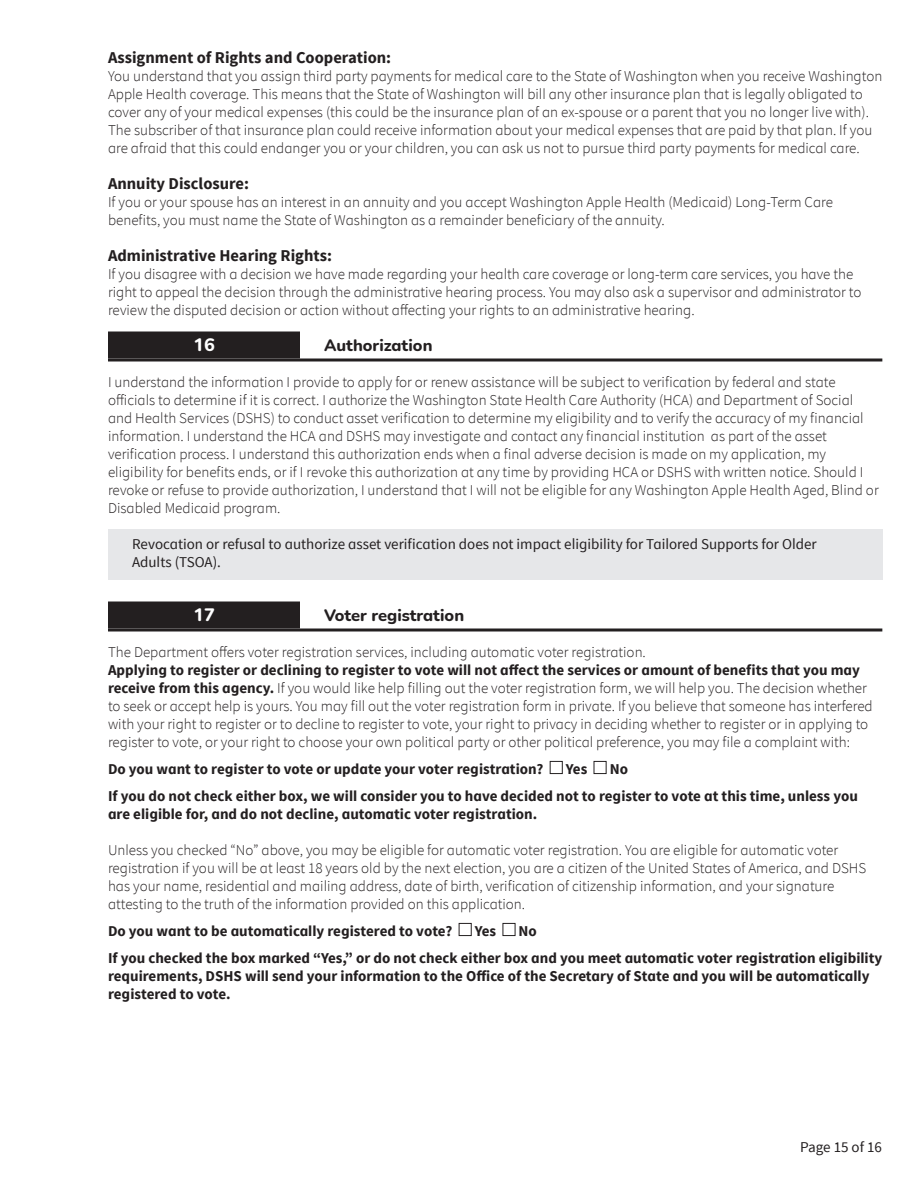
<style>
.page{position:relative;width:918px;height:1188px;background:#fff}
.page>*{position:absolute;margin:0;border:0;box-sizing:border-box;transform-origin:0 0}
.Roman_numerial_headi{font:800 18px "Nunito";color:#fff}
.Section_heading__Hea{font:700 16.5px "Source Sans Pro";color:#231f20}
.Roman_numerial_headi-2{font:800 16.5px "Nunito";color:#231f20}
.Body_1st{font:300 15px/18px "Source Sans Pro";color:#231f20}
.Body_1st-2{font:700 15px/18px "Source Sans Pro";color:#231f20}
.Shaded_Callout_Body{font:15px/18px "Source Sans Pro";color:#231f20}
.s1{font-weight:700}
</style>
<div class="page">
<svg style="left:108px;top:358px;width:774px;height:4px"></svg>
<div style="left:108px;top:332px;width:192px;height:26px;background:#231f20"></div>
<div style="left:108px;top:529px;width:774px;height:51px;background:#e6e7e9"></div>
<svg style="left:108px;top:628px;width:774px;height:4px"></svg>
<div style="left:108px;top:602px;width:192px;height:26px;background:#231f20"></div>
<div style="left:550px;top:761px;width:13px;height:13px;border:1px solid #231f20"></div>
<div style="left:594px;top:761px;width:13px;height:13px;border:1px solid #231f20"></div>
<div style="left:459px;top:923px;width:13px;height:13px;border:1px solid #231f20"></div>
<div style="left:503px;top:923px;width:13px;height:13px;border:1px solid #231f20"></div>
<h3 class="Section_heading__Hea" style="left:108px;top:47px;width:285px">Assignment of Rights and Cooperation:</h3>
<p class="Body_1st" style="left:108px;top:67px;width:776px">You understand that you assign third party payments for medical care to the State of Washington when you receive Washington Apple Health coverage. This means that the State of Washington will bill any other insurance plan that is legally obligated to cover any of your medical expenses (this could be the insurance plan of an ex-spouse or a parent that you no longer live with).<br>The subscriber of that insurance plan could receive information about your medical expenses that are paid by that plan. If you are afraid that this could endanger you or your children, you can ask us not to pursue third party payments for medical care.</p>
<h3 class="Section_heading__Hea" style="left:108px;top:173px;width:143px">Annuity Disclosure:</h3>
<p class="Body_1st" style="left:108px;top:193px;width:727px">If you or your spouse has an interest in an annuity and you accept Washington Apple Health (Medicaid) Long-Term Care benefits, you must name the State of Washington as a remainder beneficiary of the annuity.</p>
<h3 class="Section_heading__Hea" style="left:108px;top:245px;width:226px">Administrative Hearing Rights:</h3>
<p class="Body_1st" style="left:108px;top:265px;width:755px">If you disagree with a decision we have made regarding your health care coverage or long-term care services, you have the right to appeal the decision through the administrative hearing process. You may also ask a supervisor and administrator to review the disputed decision or action without affecting your rights to an administrative hearing.</p>
<p class="Roman_numerial_headi" style="left:193px;top:332px;width:23px">16</p>
<p class="Roman_numerial_headi-2" style="left:324px;top:334px;width:110px">Authorization</p>
<p class="Body_1st" style="left:108px;top:373px;width:772px">I understand the information I provide to apply for or renew assistance will be subject to verification by federal and state officials to determine if it is correct. I authorize the Washington State Health Care Authority (HCA) and Department of Social and Health Services (DSHS) to conduct asset verification to determine my eligibility and to verify the accuracy of my financial information. I understand the HCA and DSHS may investigate and contact any financial institution as part of the asset verification process. I understand this authorization ends when a final adverse decision is made on my application, my eligibility for benefits ends, or if I revoke this authorization at any time by providing HCA or DSHS with written notice. Should I revoke or refuse to provide authorization, I understand that I will not be eligible for any Washington Apple Health Aged, Blind or Disabled Medicaid program.</p>
<p class="Shaded_Callout_Body" style="left:132px;top:535px;width:686px">Revocation or refusal to authorize asset verification does not impact eligibility for Tailored Supports for Older<br>Adults (TSOA).</p>
<p class="Roman_numerial_headi" style="left:193px;top:602px;width:23px">17</p>
<p class="Roman_numerial_headi-2" style="left:324px;top:604px;width:142px">Voter registration</p>
<p class="Body_1st" style="left:108px;top:643px;width:539px">The Department offers voter registration services, including automatic voter registration.</p>
<p class="Body_1st" style="left:108px;top:661px;width:766px"><span class="s1">Applying to register or declining to register to vote will not affect the services or amount of benefits that you may receive from this agency.</span> If you would like help filling out the voter registration form, we will help you. The decision whether to seek or accept help is yours. You may fill out the voter registration form in private. If you believe that someone has interfered with your right to register or to decline to register to vote, your right to privacy in deciding whether to register or in applying to register to vote, or your right to choose your own political party or other political preference, you may file a complaint with:</p>
<p class="Body_1st-2" style="left:108px;top:761px;width:437px">Do you want to register to vote or update your voter registration?</p>
<p class="Body_1st-2" style="left:566px;top:761px;width:23px">Yes</p>
<p class="Body_1st-2" style="left:610px;top:761px;width:20px">No</p>
<p class="Body_1st-2" style="left:108px;top:788px;width:751px">If you do not check either box, we will consider you to have decided not to register to vote at this time, unless you are eligible for, and do not decline, automatic voter registration.</p>
<p class="Body_1st" style="left:108px;top:841px;width:760px">Unless you checked “No” above, you may be eligible for automatic voter registration. You are eligible for automatic voter registration if you will be at least 18 years old by the next election, you are a citizen of the United States of America, and DSHS has your name, residential and mailing address, date of birth, verification of citizenship information, and your signature attesting to the truth of the information provided on this application.</p>
<p class="Body_1st-2" style="left:108px;top:923px;width:346px">Do you want to be automatically registered to vote?</p>
<p class="Body_1st-2" style="left:475px;top:923px;width:23px">Yes</p>
<p class="Body_1st-2" style="left:519px;top:923px;width:20px">No</p>
<p class="Body_1st-2" style="left:108px;top:950px;width:776px">If you checked the box marked “Yes,” or do not check either box and you meet automatic voter registration eligibility requirements, DSHS will send your information to the Office of the Secretary of State and you will be automatically registered to vote.</p>
<p class="Shaded_Callout_Body" style="left:800px;top:1138px;width:83px">Page 15 of 16</p>
</div>
